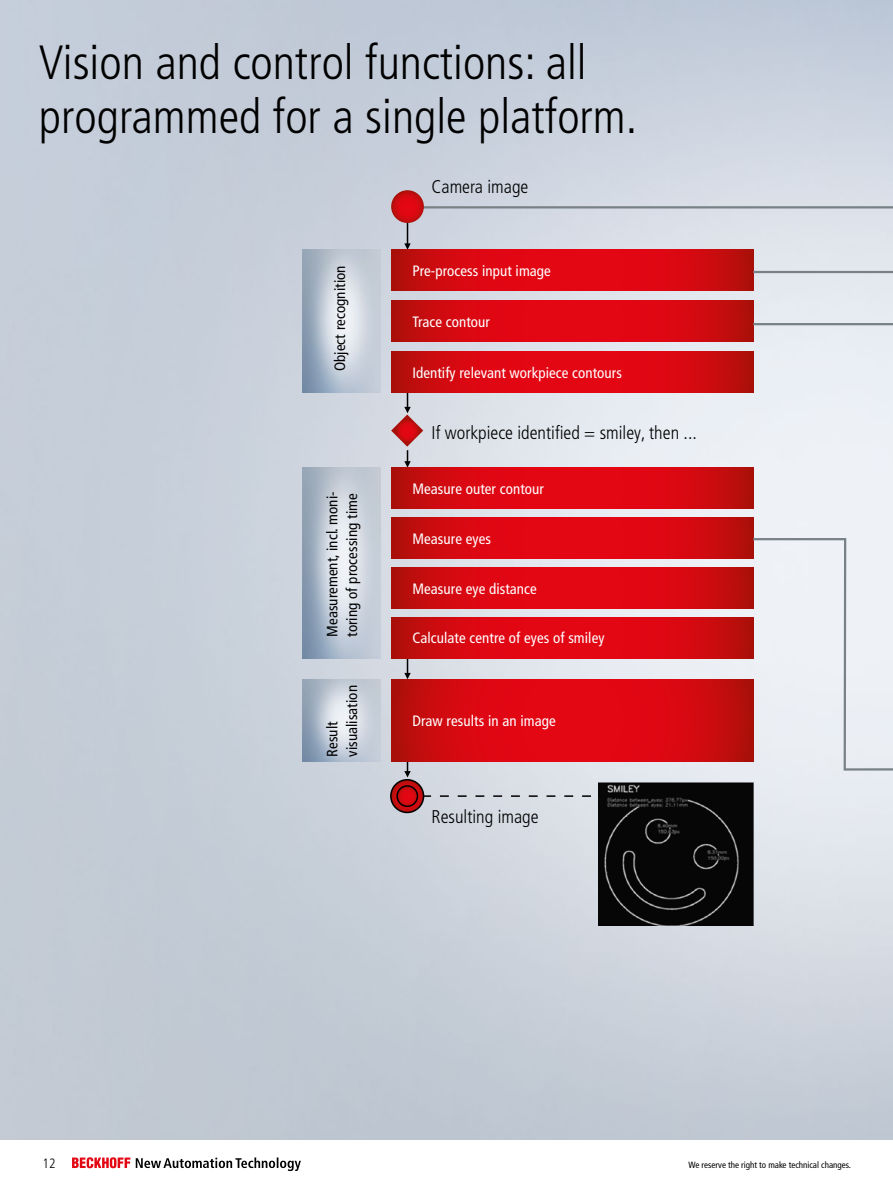
<style>
.page{position:relative;width:893px;height:1191px;background:#fff}
.page>*{position:absolute;margin:0;border:0;box-sizing:border-box;transform-origin:0 0}
.t1{font:300 condensed 48px/54px "Frutiger LT Pro";color:#000}
.t2{font:300 condensed 18.45px "Frutiger LT Pro";color:#000}
.t3{font:condensed 15px "Frutiger LT Pro";letter-spacing:.005em;color:#fff}
.t4{font:condensed 15px/19.5px "Frutiger LT Pro";letter-spacing:.005em;color:#000}
.t5{font:300 condensed 13.5px "Frutiger LT Pro";color:#000}
.t6{font:condensed 9px "Frutiger LT Pro";color:#000}
</style>
<div class="page">
<svg style="left:136px;top:1157px;width:165px;height:14px"></svg>
<svg style="left:72px;top:1157px;width:58px;height:11px"></svg>
<img style="left:0;top:0;width:893px;height:1140px">
<hr style="left:420px;top:206px;width:473px;height:2px;background:#778186">
<svg style="left:391px;top:190px;width:33px;height:33px"></svg>
<svg style="left:404px;top:223px;width:7px;height:27px"></svg>
<svg style="left:404px;top:658px;width:7px;height:21px"></svg>
<svg style="left:404px;top:761px;width:7px;height:16px"></svg>
<svg style="left:391px;top:250px;width:362px;height:40px;background:#d50810"></svg>
<img style="left:303px;top:250px;width:78px;height:142px">
<img style="left:303px;top:467px;width:78px;height:191px">
<img style="left:303px;top:679px;width:78px;height:82px">
<svg style="left:391px;top:301px;width:360px;height:40px;background:#d60811"></svg>
<svg style="left:391px;top:352px;width:360px;height:40px;background:#d60811"></svg>
<svg style="left:391px;top:468px;width:360px;height:40px;background:#d60811"></svg>
<svg style="left:391px;top:518px;width:360px;height:40px;background:#d60811"></svg>
<svg style="left:391px;top:567px;width:360px;height:41px;background:#d60811"></svg>
<svg style="left:391px;top:617px;width:360px;height:41px;background:#d60811"></svg>
<svg style="left:391px;top:679px;width:360px;height:82px;background:#d50810"></svg>
<svg style="left:391px;top:386px;width:32px;height:81px;background:#ca99a0"></svg>
<svg style="left:751px;top:270px;width:142px;height:501px;background:#e8e9ee"></svg>
<svg style="left:424px;top:795px;width:167px;height:2px"></svg>
<svg style="left:391px;top:779px;width:33px;height:33px"></svg>
<div style="left:390px;top:779px;width:34px;height:34px;border:2px solid #000;border-radius:50%"></div>
<svg style="left:397px;top:786px;width:20px;height:20px"></svg>
<div style="left:396px;top:785px;width:22px;height:22px;border:2px solid #000;border-radius:50%"></div>
<img style="left:599px;top:782px;width:154px;height:143px">
<h1 class="t1" style="left:39px;top:35px;width:600px">Vision and control functions: all programmed for a single platform.</h1>
<p class="t2" style="left:432px;top:176px;width:98px">Camera image</p>
<p class="t4" style="left:330px;top:371px;width:107px;rotate:-90deg">Object recognition</p>
<p class="t4" style="left:323px;top:637px;width:147px;rotate:-90deg">Measurement, incl. moni&shy;toring of processing time</p>
<p class="t4" style="left:323px;top:757px;width:73px;rotate:-90deg">Result visualisation</p>
<p class="t3" style="left:412px;top:262px;width:140px">Pre-process input image</p>
<p class="t3" style="left:412px;top:313px;width:79px">Trace contour</p>
<p class="t3" style="left:412px;top:364px;width:211px">Identify relevant workpiece contours</p>
<p class="t2" style="left:432px;top:421px;width:267px">If workpiece identified = smiley, then ...</p>
<p class="t3" style="left:412px;top:480px;width:133px">Measure outer contour</p>
<p class="t3" style="left:412px;top:530px;width:80px">Measure eyes</p>
<p class="t3" style="left:412px;top:579px;width:126px">Measure eye distance</p>
<p class="t3" style="left:412px;top:629px;width:194px">Calculate centre of eyes of smiley</p>
<p class="t3" style="left:412px;top:712px;width:145px">Draw results in an image</p>
<p class="t2" style="left:432px;top:806px;width:109px">Resulting image</p>
<p class="t5" style="left:43px;top:1155px;width:15px">12</p>
<p class="t6" style="left:688px;top:1159px;width:164px">We reserve the right to make technical changes.</p>
</div>
